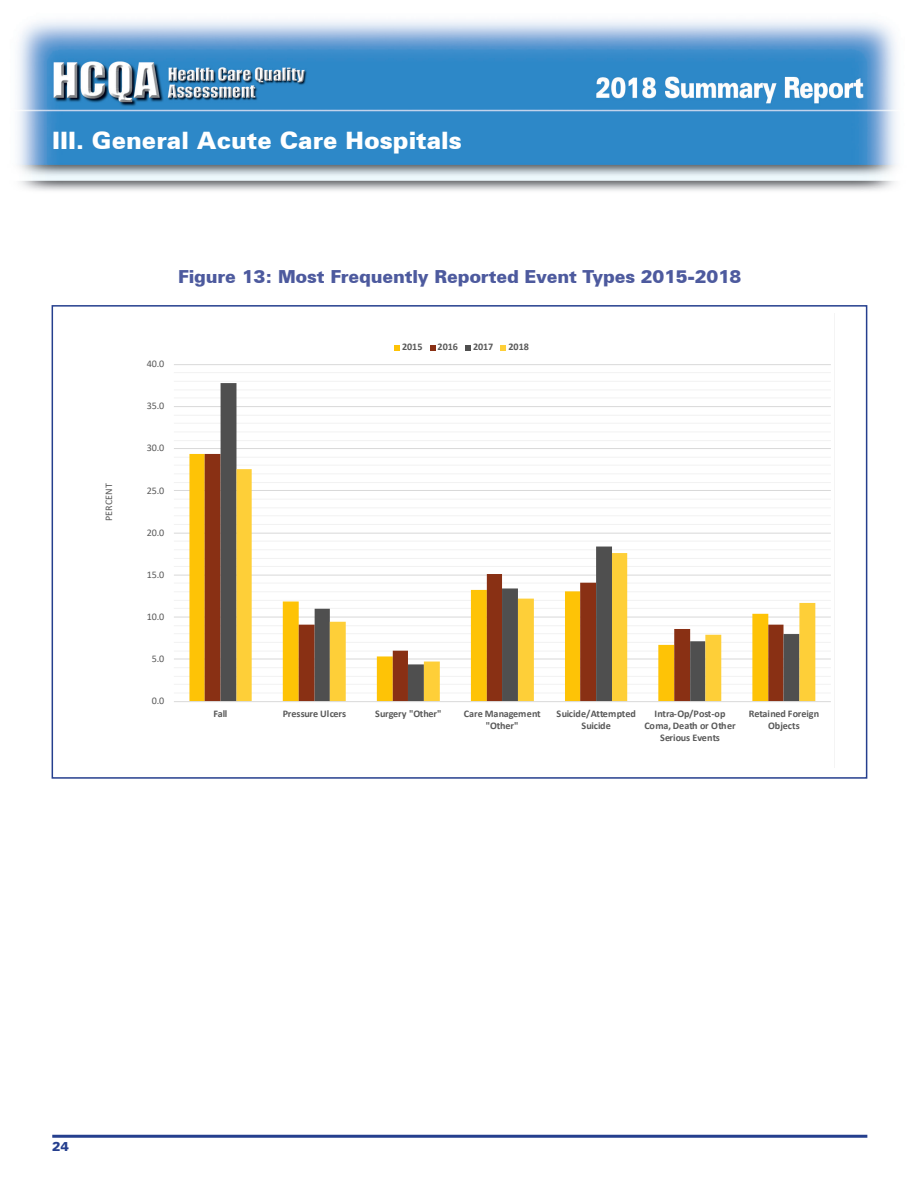
<style>
.page{position:relative;width:918px;height:1188px;background:#fff}
.page>*{position:absolute;margin:0;border:0;box-sizing:border-box;transform-origin:0 0}
.t1{font:900 24px "Zurich BT";color:#fff}
.t2{font:900 18px "Zurich BT";letter-spacing:-.01em;color:#4d5a9e}
.t3{font:900 12.75px "Zurich BT";color:#253f8e}
.t4{font:700 10.2px/12.1px "Calibri";letter-spacing:-.005em;color:#595959;text-align:center}
.t5{font:10.2px "Calibri";letter-spacing:-.005em;color:#595959}
</style>
<div class="page">
<img style="left:17px;top:20px;width:880px;height:1118px">
<hr style="left:52px;top:1135px;width:815px;height:3px;background:#253f8e">
<hr style="left:79px;top:289px;width:756px;height:3px;background:#fff">
<svg style="left:82px;top:313px;width:753px;height:455px"></svg>
<p class="t1" style="left:52px;top:126px;width:411px">III. General Acute Care Hospitals</p>
<p class="t2" style="left:178px;top:265px;width:565px">Figure 13: Most Frequently Reported Event Types 2015-2018</p>
<p class="t5" style="left:102px;top:521px;width:39px;rotate:-90deg">PERCENT</p>
<p class="t5" style="left:147px;top:357px;width:19px">40.0</p>
<p class="t5" style="left:147px;top:399px;width:19px">35.0</p>
<p class="t5" style="left:147px;top:441px;width:19px">30.0</p>
<p class="t5" style="left:147px;top:483px;width:19px">25.0</p>
<p class="t5" style="left:147px;top:525px;width:19px">20.0</p>
<p class="t5" style="left:147px;top:567px;width:19px">15.0</p>
<p class="t5" style="left:147px;top:609px;width:19px">10.0</p>
<p class="t5" style="left:152px;top:652px;width:14px">5.0</p>
<p class="t5" style="left:152px;top:694px;width:14px">0.0</p>
<p class="t4" style="left:402px;top:341px;width:22px">2015</p>
<p class="t4" style="left:438px;top:341px;width:22px">2016</p>
<p class="t4" style="left:473px;top:341px;width:22px">2017</p>
<p class="t4" style="left:509px;top:341px;width:22px">2018</p>
<p class="t4" style="left:213px;top:707px;width:16px">Fall</p>
<p class="t4" style="left:283px;top:707px;width:65px">Pressure Ulcers</p>
<p class="t4" style="left:375px;top:707px;width:68px">Surgery "Other"</p>
<p class="t4" style="left:464px;top:707px;width:78px">Care Management "Other"</p>
<p class="t4" style="left:557px;top:707px;width:81px">Suicide/Attempted<br>Suicide</p>
<p class="t4" style="left:645px;top:707px;width:93px">Intra-Op/Post-op<br>Coma, Death or Other<br>Serious Events</p>
<p class="t4" style="left:749px;top:707px;width:72px">Retained Foreign<br>Objects</p>
<p class="t3" style="left:52px;top:1138px;width:18px">24</p>
</div>
